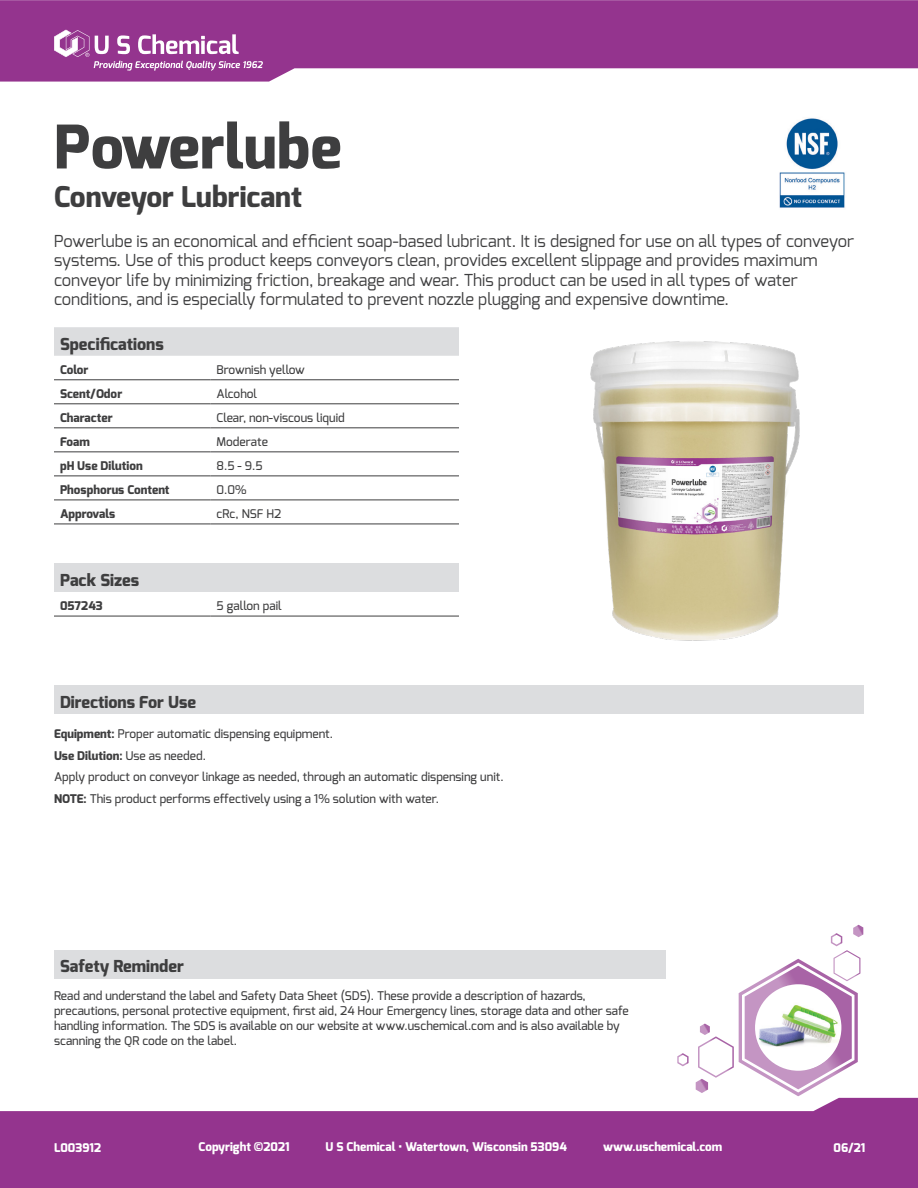
<style>
.page{position:relative;width:918px;height:1188px;background:#fff}
.page>*{position:absolute;margin:0;border:0;box-sizing:border-box;transform-origin:0 0}
.t1{font:800 60px "Exo";color:#3e3e3f}
.t2{font:800 28.5px "Exo";color:#3e3e3f}
.t3{font:16.5px/19.5px "Exo";color:#3e3e3f}
.t4{font:800 16.5px "Exo";color:#3e3e3f}
.t5{font:500 12px/15px "Exo";color:#3e3e3f}
.t6{font:800 12px "Exo";color:#3e3e3f}
.t7{font:800 12px "Exo";color:#fff}
.s1{font-weight:800}
.s2{font-weight:500}
</style>
<div class="page">
<svg style="left:0;top:0;width:918px;height:82px;fill:#94348e"></svg>
<svg style="left:0;top:1098px;width:918px;height:90px;fill:#94348e"></svg>
<svg style="left:696px;top:925px;width:167px;height:171px"></svg>
<svg style="left:677px;top:1053px;width:12px;height:13px"></svg>
<div style="left:54px;top:685px;width:810px;height:29px;background:#dcdddf"></div>
<img style="left:590px;top:341px;width:210px;height:300px">
<svg style="left:54px;top:30px;width:209px;height:41px"></svg>
<div style="left:54px;top:950px;width:612px;height:28px;background:#dcdddf"></div>
<div style="left:54px;top:564px;width:405px;height:28px;background:#dcdddf"></div>
<hr style="left:54px;top:616px;width:157px;height:1px;background:#3e3e3f">
<hr style="left:211px;top:616px;width:248px;height:1px;background:#3e3e3f">
<div style="left:54px;top:327px;width:405px;height:29px;background:#dcdddf"></div>
<hr style="left:54px;top:380px;width:157px;height:1px;background:#3e3e3f">
<hr style="left:211px;top:380px;width:248px;height:1px;background:#3e3e3f">
<hr style="left:54px;top:404px;width:157px;height:1px;background:#3e3e3f">
<hr style="left:211px;top:404px;width:248px;height:1px;background:#3e3e3f">
<hr style="left:54px;top:428px;width:157px;height:1px;background:#3e3e3f">
<hr style="left:211px;top:428px;width:248px;height:1px;background:#3e3e3f">
<hr style="left:54px;top:452px;width:157px;height:1px;background:#3e3e3f">
<hr style="left:211px;top:452px;width:248px;height:1px;background:#3e3e3f">
<hr style="left:54px;top:476px;width:157px;height:1px;background:#3e3e3f">
<hr style="left:211px;top:476px;width:248px;height:1px;background:#3e3e3f">
<hr style="left:54px;top:500px;width:157px;height:1px;background:#3e3e3f">
<hr style="left:211px;top:500px;width:248px;height:1px;background:#3e3e3f">
<hr style="left:54px;top:524px;width:157px;height:1px;background:#3e3e3f">
<hr style="left:211px;top:524px;width:248px;height:1px;background:#3e3e3f">
<img style="left:779px;top:118px;width:66px;height:90px">
<p class="t1" style="left:54px;top:108px;width:289px">Powerlube</p>
<p class="t2" style="left:54px;top:179px;width:249px">Conveyor Lubricant</p>
<p class="t3" style="left:54px;top:231px;width:802px">Powerlube is an economical and efficient soap-based lubricant. It is designed for use on all types of conveyor systems. Use of this product keeps conveyors clean, provides excellent slippage and provides maximum conveyor life by minimizing friction, breakage and wear. This product can be used in all types of water conditions, and is especially formulated to prevent nozzle plugging and expensive downtime.</p>
<p class="t4" style="left:60px;top:333px;width:105px">Specifications</p>
<p class="t6" style="left:60px;top:362px;width:30px">Color</p>
<p class="t5" style="left:217px;top:362px;width:90px">Brownish yellow</p>
<p class="t6" style="left:60px;top:386px;width:64px">Scent/Odor</p>
<p class="t5" style="left:217px;top:386px;width:42px">Alcohol</p>
<p class="t6" style="left:60px;top:410px;width:54px">Character</p>
<p class="t5" style="left:217px;top:410px;width:130px">Clear, non-viscous liquid</p>
<p class="t6" style="left:60px;top:434px;width:31px">Foam</p>
<p class="t5" style="left:217px;top:434px;width:53px">Moderate</p>
<p class="t6" style="left:60px;top:458px;width:84px">pH Use Dilution</p>
<p class="t5" style="left:217px;top:458px;width:48px">8.5 - 9.5</p>
<p class="t6" style="left:60px;top:482px;width:111px">Phosphorus Content</p>
<p class="t5" style="left:217px;top:482px;width:32px">0.0%</p>
<p class="t6" style="left:60px;top:506px;width:57px">Approvals</p>
<p class="t5" style="left:217px;top:506px;width:66px">cRc, NSF H2</p>
<p class="t4" style="left:60px;top:570px;width:81px">Pack Sizes</p>
<p class="t6" style="left:60px;top:598px;width:44px">057243</p>
<p class="t5" style="left:217px;top:598px;width:67px">5 gallon pail</p>
<p class="t4" style="left:60px;top:691px;width:138px">Directions For Use</p>
<p class="t5" style="left:54px;top:726px;width:281px"><span class="s1">Equipment:</span> Proper automatic dispensing equipment.</p>
<p class="t6" style="left:54px;top:748px;width:154px">Use Dilution: <span class="s2">Use as needed.</span></p>
<p class="t5" style="left:54px;top:770px;width:451px">Apply product on conveyor linkage as needed, through an automatic dispensing unit.</p>
<p class="t5" style="left:54px;top:791px;width:386px"><span class="s1">NOTE:</span> This product performs effectively using a 1% solution with water.</p>
<p class="t4" style="left:60px;top:956px;width:125px">Safety Reminder</p>
<p class="t5" style="left:54px;top:988px;width:576px">Read and understand the label and Safety Data Sheet (SDS). These provide a description of hazards, precautions, personal protective equipment, first aid, 24 Hour Emergency lines, storage data and other safe handling information. The SDS is available on our website at www.uschemical.com and is also available by scanning the QR code on the label.</p>
<p class="t7" style="left:54px;top:1140px;width:49px">L003912</p>
<p class="t7" style="left:199px;top:1139px;width:92px">Copyright ©2021</p>
<p class="t7" style="left:326px;top:1139px;width:243px">U S Chemical • Watertown, Wisconsin 53094</p>
<p class="t7" style="left:603px;top:1139px;width:121px">www.uschemical.com</p>
<p class="t7" style="left:833px;top:1140px;width:33px">06/21</p>
</div>
